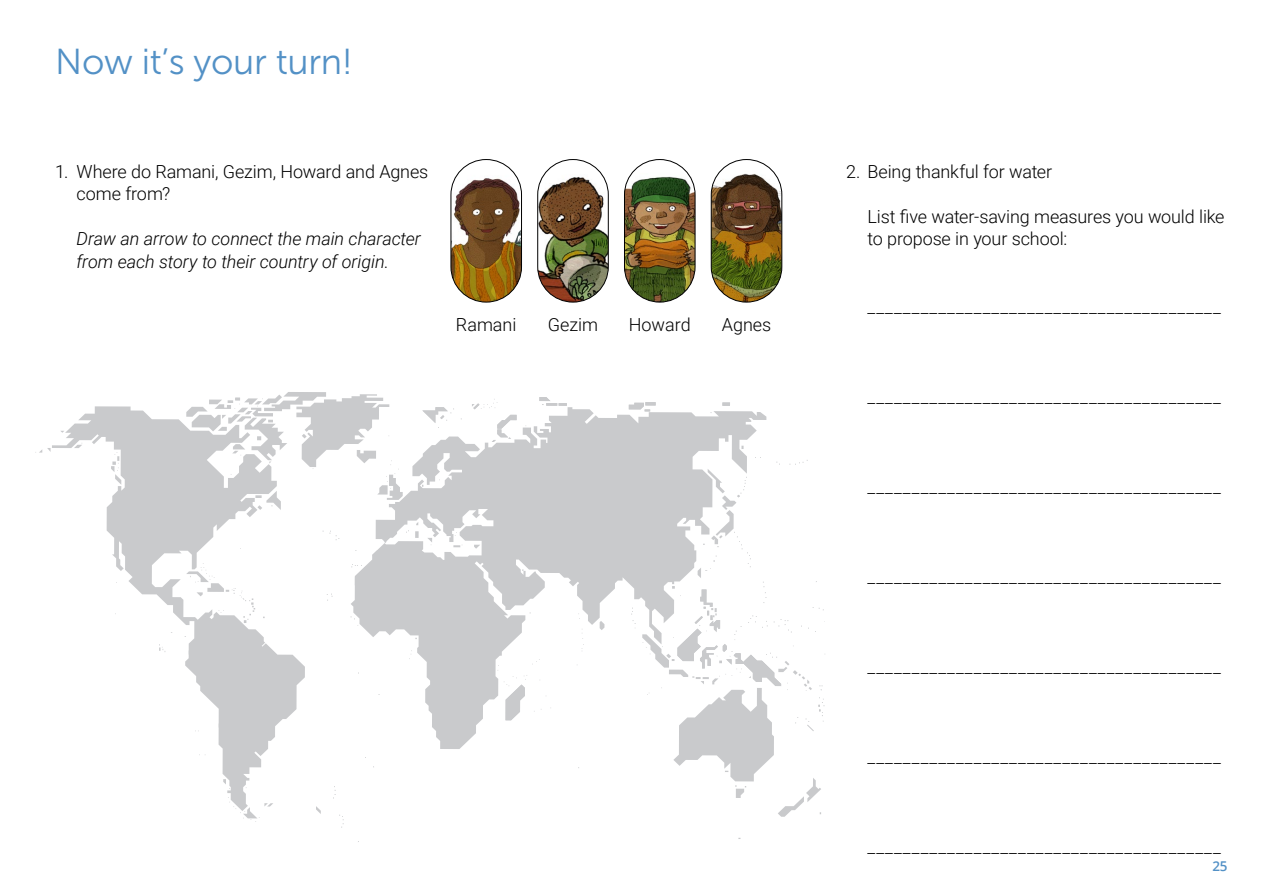
<style>
.page{position:relative;width:1263px;height:893px;background:#fff}
.page>*{position:absolute;margin:0;border:0;box-sizing:border-box;transform-origin:0 0}
.t1{font:36px "Museo Sans 300";letter-spacing:-.01em;color:#5391c6}
.t2{font:300 18px/22.5px "Roboto";letter-spacing:-.01em;color:#000}
.t3{font:italic 300 18px/22.5px "Roboto";letter-spacing:-.005em;color:#000}
.t4{font:600 13.5px "Open Sans";color:#5391c6}
</style>
<div class="page">
<svg style="left:52px;top:406px;width:253px;height:373px"></svg>
<svg style="left:539px;top:397px;width:28px;height:9px"></svg>
<svg style="left:472px;top:399px;width:26px;height:7px"></svg>
<svg style="left:159px;top:644px;width:7px;height:8px"></svg>
<svg style="left:316px;top:806px;width:5px;height:8px"></svg>
<svg style="left:629px;top:402px;width:27px;height:4px"></svg>
<svg style="left:722px;top:402px;width:8px;height:4px"></svg>
<svg style="left:111px;top:452px;width:10px;height:33px"></svg>
<svg style="left:74px;top:443px;width:9px;height:5px"></svg>
<svg style="left:35px;top:448px;width:16px;height:5px"></svg>
<svg style="left:186px;top:392px;width:204px;height:118px"></svg>
<svg style="left:186px;top:563px;width:69px;height:60px"></svg>
<svg style="left:223px;top:779px;width:50px;height:43px"></svg>
<svg style="left:673px;top:460px;width:152px;height:357px"></svg>
<svg style="left:350px;top:406px;width:416px;height:344px"></svg>
<svg style="left:372px;top:550px;width:5px;height:5px"></svg>
<img style="left:451px;top:160px;width:70px;height:142px;border-radius:35px">
<div style="left:451px;top:159px;width:71px;height:143px;border:1px solid #000;border-radius:35px"></div>
<img style="left:538px;top:160px;width:70px;height:142px;border-radius:35px">
<div style="left:537px;top:159px;width:71px;height:143px;border:1px solid #000;border-radius:35px"></div>
<img style="left:624px;top:173px;width:71px;height:129px">
<div style="left:624px;top:159px;width:71px;height:143px;border:1px solid #000;border-radius:35px"></div>
<img style="left:711px;top:171px;width:71px;height:131px">
<div style="left:711px;top:159px;width:71px;height:143px;border:1px solid #000;border-radius:35px"></div>
<h1 class="t1" style="left:55px;top:42px;width:299px">Now it’s your turn!</h1>
<p class="t2" style="left:77px;top:159px;width:353px;text-indent:-21px">1. Where do Ramani, Gezim, Howard and Agnes come from?</p>
<p class="t3" style="left:77px;top:227px;width:346px">Draw an arrow to connect the main character from each story to their country of origin.</p>
<p class="t2" style="left:456px;top:312px;width:62px">Ramani</p>
<p class="t2" style="left:548px;top:312px;width:52px">Gezim</p>
<p class="t2" style="left:629px;top:312px;width:63px">Howard</p>
<p class="t2" style="left:722px;top:312px;width:51px">Agnes</p>
<p class="t2" style="left:846px;top:159px;width:207px">2. Being thankful for water</p>
<p class="t2" style="left:867px;top:204px;width:358px">List five water-saving measures you would like to propose in your school:</p>
<p class="t2" style="left:867px;top:294px;width:355px">________________________________________</p>
<p class="t2" style="left:867px;top:384px;width:355px">________________________________________</p>
<p class="t2" style="left:867px;top:474px;width:355px">________________________________________</p>
<p class="t2" style="left:867px;top:564px;width:355px">________________________________________</p>
<p class="t2" style="left:867px;top:654px;width:355px">________________________________________</p>
<p class="t2" style="left:867px;top:744px;width:355px">________________________________________</p>
<p class="t2" style="left:867px;top:834px;width:355px">________________________________________</p>
<p class="t4" style="left:1212px;top:856px;width:17px">25</p>
</div>
